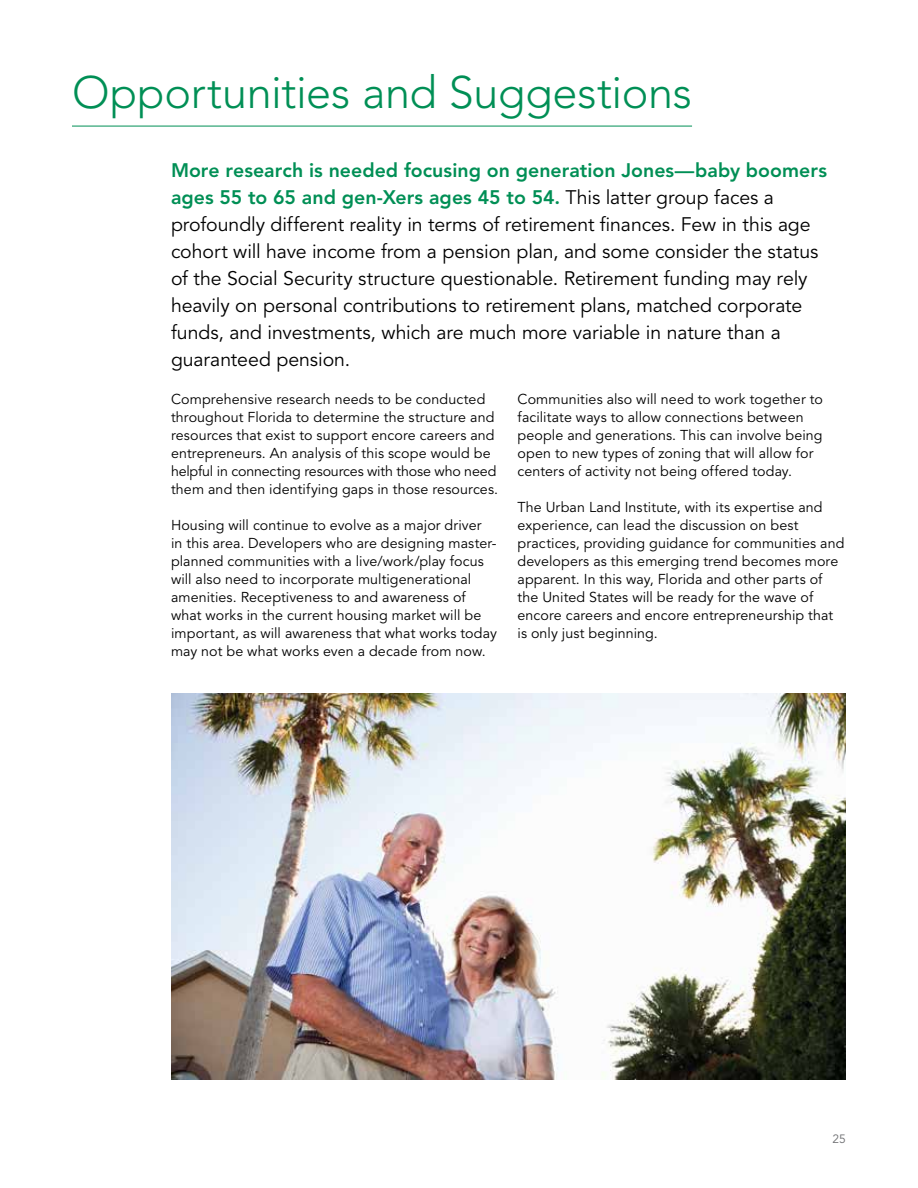
<style>
.page{position:relative;width:918px;height:1188px;background:#fff}
.page>*{position:absolute;margin:0;border:0;box-sizing:border-box;transform-origin:0 0}
.t1{font:300 45px "Avenir";letter-spacing:-.005em;color:#008f55}
.t2{font:19.5px/27px "Avenir";letter-spacing:-.005em;color:#000}
.t3{font:14.25px/18px "Avenir";letter-spacing:.01em;color:#000}
.t4{font:12px "Avenir";color:#6d6e71}
.s1{font-weight:800;color:#008f55}
</style>
<div class="page">
<hr style="left:72px;top:126px;width:620px;height:1px;background:#008f55">
<img style="left:171px;top:693px;width:675px;height:387px">
<h1 class="t1" style="left:72px;top:66px;width:622px">Opportunities and Suggestions</h1>
<p class="t2" style="left:171px;top:157px;width:657px"><span class="s1">More research is needed focusing on generation Jones—baby boomers ages 55 to 65 and gen-Xers ages 45 to 54.</span> This latter group faces a profoundly different reality in terms of retirement finances. Few in this age cohort will have income from a pension plan, and some consider the status of the Social Security structure questionable. Retirement funding may rely heavily on personal contributions to retirement plans, matched corporate funds, and investments, which are much more variable in nature than a guaranteed pension.</p>
<p class="t3" style="left:171px;top:390px;width:329px">Comprehensive research needs to be conducted throughout Florida to determine the structure and resources that exist to support encore careers and entrepreneurs. An analysis of this scope would be helpful in connecting resources with those who need them and then identifying gaps in those resources.</p>
<p class="t3" style="left:171px;top:516px;width:327px">Housing will continue to evolve as a major driver<br>in this area. Developers who are designing master&shy;planned communities with a live/work/play focus will also need to incorporate multigenerational amenities. Receptiveness to and awareness of what works in the current housing market will be important, as will awareness that what works today may not be what works even a decade from now.</p>
<p class="t3" style="left:518px;top:390px;width:307px">Communities also will need to work together to facilitate ways to allow connections between people and generations. This can involve being open to new types of zoning that will allow for centers of activity not being offered today.</p>
<p class="t3" style="left:518px;top:498px;width:328px">The Urban Land Institute, with its expertise and experience, can lead the discussion on best practices, providing guidance for communities and developers as this emerging trend becomes more apparent. In this way, Florida and other parts of the United States will be ready for the wave of encore careers and encore entrepreneurship that is only just beginning.</p>
<p class="t4" style="left:833px;top:1132px;width:15px">25</p>
</div>
